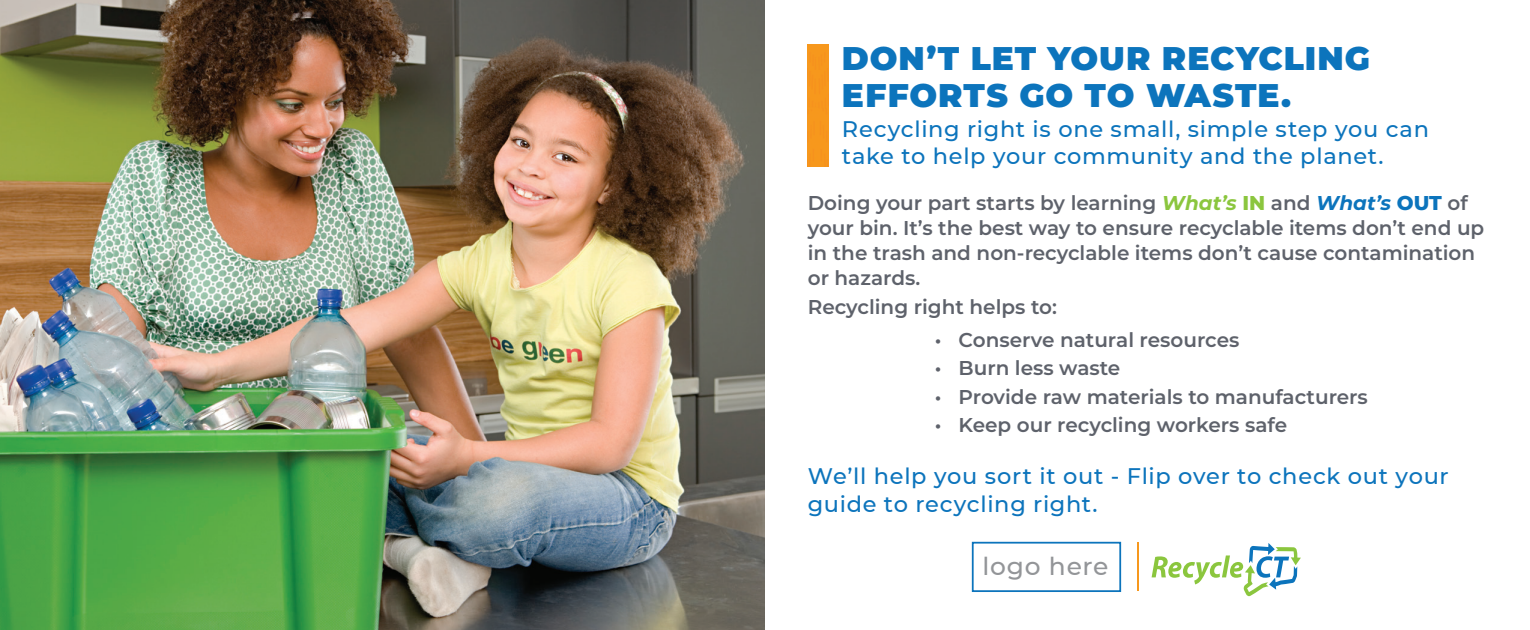
<style>
.page{position:relative;width:1530px;height:630px;background:#fff}
.page>*{position:absolute;margin:0;border:0;box-sizing:border-box;transform-origin:0 0}
.t1{font:900 32.75px/36.8px "Montserrat";letter-spacing:.03em;color:#0c74bc}
.t2{font:500 25px "Montserrat";letter-spacing:.03em;color:#939598}
.t3{font:500 22.5px/27.5px "Montserrat";letter-spacing:.03em;color:#0c74bc}
.t4{font:600 20px/25px "Montserrat";color:#5e626b}
.s1{font-weight:700;font-style:italic;color:#8bc63e}
.s2{font-weight:800;color:#8bc63e}
.s3{font-weight:700;font-style:italic;color:#0c74bc}
.s4{font-weight:800;color:#0c74bc}
</style>
<div class="page">
<div style="left:808px;top:44px;width:20px;height:123px;background:#f7981d"></div>
<svg style="left:1152px;top:543px;width:149px;height:53px"></svg>
<hr style="left:1137px;top:543px;width:2px;height:48px;background:#f7981d">
<div style="left:972px;top:542px;width:149px;height:50px;border:2px solid #0c74bc"></div>
<img style="left:0;top:0;width:765px;height:630px">
<h1 class="t1" style="left:842px;top:38px;width:529px">DON’T LET YOUR RECYCLING<br>EFFORTS GO TO WASTE.</h1>
<p class="t3" style="left:842px;top:114px;width:589px">Recycling right is one small, simple step you can take to help your community and the planet.</p>
<p class="t4" style="left:808px;top:189px;width:678px">Doing your part starts by learning <span class="s1">What’s</span> <span class="s2">IN</span> and <span class="s3">What’s</span> <span class="s4">OUT</span> of your bin. It’s the best way to ensure recyclable items don’t end up in the trash and non-recyclable items don’t cause contamination or hazards.</p>
<p class="t4" style="left:808px;top:293px;width:251px">Recycling right helps to:</p>
<p class="t4" style="left:935px;top:327px;width:306px">• Conserve natural resources</p>
<p class="t4" style="left:935px;top:355px;width:187px">• Burn less waste</p>
<p class="t4" style="left:935px;top:383px;width:435px">• Provide raw materials to manufacturers</p>
<p class="t4" style="left:935px;top:411px;width:354px">• Keep our recycling workers safe</p>
<p class="t3" style="left:808px;top:462px;width:643px">We’ll help you sort it out - Flip over to check out your guide to recycling right.</p>
<p class="t2" style="left:982px;top:549px;width:128px">logo here</p>
</div>
